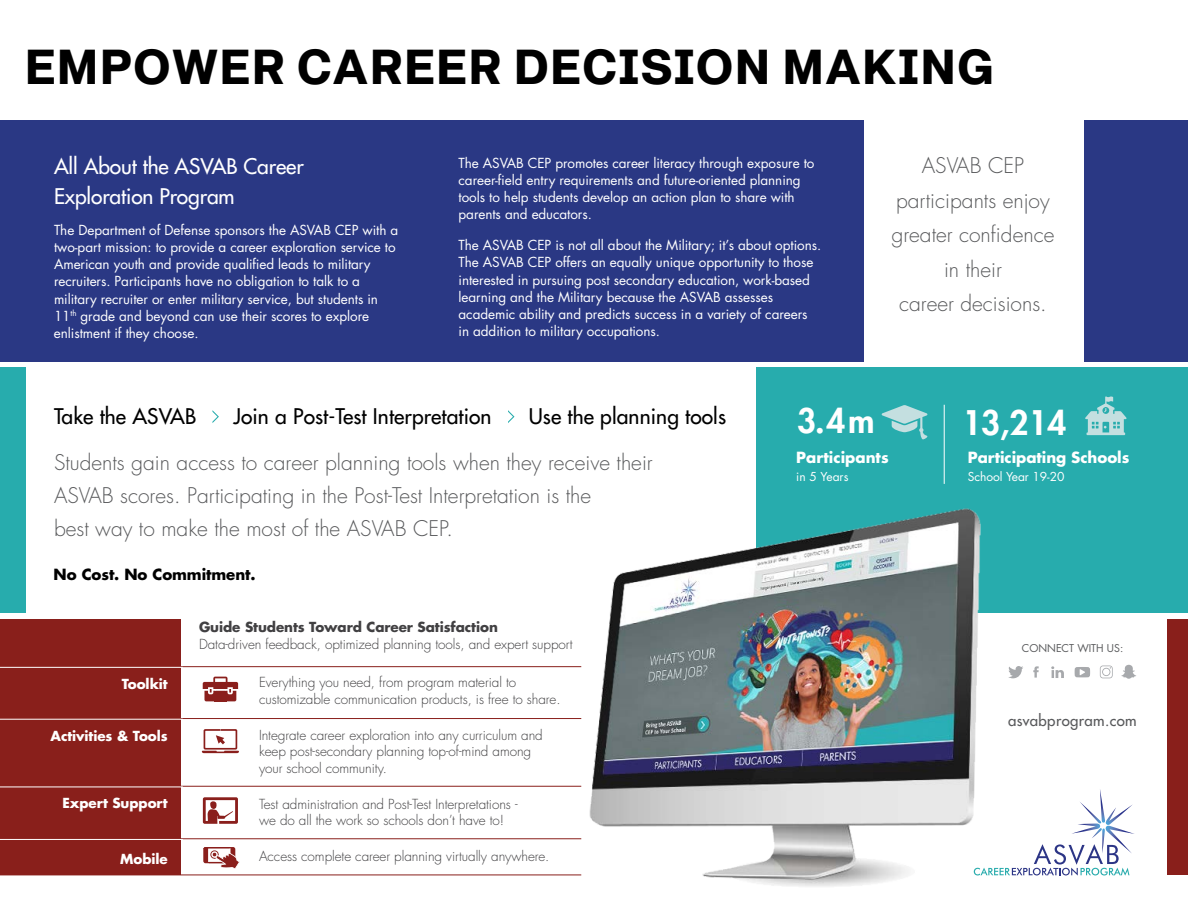
<style>
.page{position:relative;width:1188px;height:918px;background:#fff}
.page>*{position:absolute;margin:0;border:0;box-sizing:border-box;transform-origin:0 0}
.t1{font:48px "G.I. 750";letter-spacing:.03em;color:#000}
.t2{font:800 33px "Futura LT";letter-spacing:-.005em;color:#fff}
.t3{font:300 21px/34.5px "Futura LT";color:#58595b}
.t4{font:21px "Futura LT";letter-spacing:.005em;color:#000}
.t5{font:21px/30px "Futura LT";letter-spacing:-.005em;color:#fff}
.t6{font:700 15px "Futura LT";letter-spacing:-.005em;color:#fff}
.t7{font:700 15px "Futura LT";letter-spacing:-.005em;color:#000}
.t8{font:15px "Futura LT";letter-spacing:.025em;color:#58595b}
.t9{font:13.5px/17.2px "Futura LT";letter-spacing:-.005em;color:#fff}
.t10{font:300 13.5px/16.5px "Futura LT";letter-spacing:-.005em;color:#414042}
.t11{font:700 13.5px "Futura LT";letter-spacing:-.005em;color:#fff}
.t12{font:700 13.5px "Futura LT";letter-spacing:-.005em;color:#414042}
.t13{font:12px "Futura LT";letter-spacing:-.005em;color:#fff}
.t14{font:10.5px "Futura LT";color:#58595b}
</style>
<div class="page">
<div style="left:0;top:120px;width:864px;height:242px;background:#2a3884"></div>
<div style="left:1085px;top:120px;width:103px;height:242px;background:#2a3884"></div>
<div style="left:0;top:619px;width:181px;height:256px;background:#891f1b"></div>
<div style="left:1167px;top:619px;width:21px;height:256px;background:#891f1b"></div>
<div style="left:0;top:367px;width:25px;height:245px;background:#27acad"></div>
<div style="left:756px;top:367px;width:432px;height:245px;background:#27acad"></div>
<img style="left:553px;top:508px;width:440px;height:379px">
<hr style="left:155px;top:839px;width:426px;height:1px;background:#891f1b">
<hr style="left:155px;top:786px;width:426px;height:1px;background:#891f1b">
<hr style="left:155px;top:718px;width:426px;height:1px;background:#891f1b">
<hr style="left:155px;top:666px;width:426px;height:1px;background:#891f1b">
<hr style="left:0;top:875px;width:581px;height:1px;background:#891f1b">
<hr style="left:0;top:839px;width:183px;height:1px;background:#fff">
<hr style="left:0;top:787px;width:183px;height:1px;background:#fff">
<hr style="left:0;top:719px;width:183px;height:1px;background:#fff">
<hr style="left:0;top:667px;width:183px;height:1px;background:#fff">
<svg style="left:212px;top:410px;width:7px;height:13px"></svg>
<svg style="left:508px;top:410px;width:6px;height:13px"></svg>
<svg style="left:203px;top:797px;width:35px;height:27px"></svg>
<svg style="left:203px;top:847px;width:37px;height:22px"></svg>
<svg style="left:202px;top:729px;width:37px;height:24px"></svg>
<svg style="left:203px;top:677px;width:35px;height:24px"></svg>
<div style="left:214px;top:691px;width:13px;height:10px;background:#8a1f1c"></div>
<svg style="left:974px;top:844px;width:155px;height:32px"></svg>
<img style="left:1100px;top:789px;width:5px;height:34px">
<img style="left:1080px;top:801px;width:22px;height:23px">
<img style="left:1105px;top:804px;width:28px;height:21px">
<img style="left:1105px;top:826px;width:29px;height:28px">
<img style="left:1072px;top:824px;width:29px;height:10px">
<svg style="left:1092px;top:828px;width:10px;height:10px"></svg>
<img style="left:1102px;top:829px;width:3px;height:25px">
<hr style="left:944px;top:405px;width:1px;height:79px;background:#fff">
<svg style="left:1085px;top:396px;width:42px;height:39px"></svg>
<svg style="left:882px;top:405px;width:46px;height:35px"></svg>
<svg style="left:1051px;top:666px;width:13px;height:12px"></svg>
<svg style="left:1075px;top:667px;width:15px;height:10px"></svg>
<svg style="left:1008px;top:666px;width:15px;height:12px"></svg>
<svg style="left:1033px;top:666px;width:6px;height:12px"></svg>
<svg style="left:1100px;top:666px;width:13px;height:12px"></svg>
<svg style="left:1121px;top:665px;width:15px;height:14px"></svg>
<h1 class="t1" style="left:25px;top:36px;width:970px">EMPOWER CAREER DECISION MAKING</h1>
<h3 class="t5" style="left:54px;top:151px;width:251px">All About the ASVAB Career<br>Exploration Program</h3>
<p class="t9" style="left:54px;top:221px;width:346px">The Department of Defense sponsors the ASVAB CEP with a two-part mission: to provide a career exploration service to American youth and provide qualified leads to military recruiters. Participants have no obligation to talk to a military recruiter or enter military service, but students in 11<sup>th</sup> grade and beyond can use their scores to explore enlistment if they choose.</p>
<p class="t9" style="left:459px;top:154px;width:357px">The ASVAB CEP promotes career literacy through exposure to career-field entry requirements and future-oriented planning tools to help students develop an action plan to share with parents and educators.</p>
<p class="t9" style="left:459px;top:237px;width:364px">The ASVAB CEP is not all about the Military; it’s about options.<br>The ASVAB CEP offers an equally unique opportunity to those interested in pursuing post secondary education, work-based learning and the Military because the ASVAB assesses academic ability and predicts success in a variety of careers in addition to military occupations.</p>
<h3 class="t3" style="left:892px;top:149px;width:164px;text-align:center">ASVAB CEP participants enjoy greater confidence in their<br>career decisions.</h3>
<h3 class="t4" style="left:54px;top:403px;width:144px">Take the ASVAB</h3>
<h3 class="t4" style="left:233px;top:403px;width:260px">Join a Post-Test Interpretation</h3>
<h3 class="t4" style="left:529px;top:403px;width:199px">Use the planning tools</h3>
<h2 class="t2" style="left:962px;top:401px;width:106px">13,214</h2>
<p class="t6" style="left:968px;top:447px;width:163px">Participating Schools</p>
<p class="t13" style="left:968px;top:469px;width:98px">School Year 19-20</p>
<h2 class="t2" style="left:797px;top:399px;width:79px">3.4m</h2>
<p class="t6" style="left:796px;top:447px;width:94px">Participants</p>
<p class="t13" style="left:796px;top:469px;width:54px">in 5 Years</p>
<h3 class="t3" style="left:54px;top:447px;width:600px;line-height:33px">Students gain access to career planning tools when they receive their<br>ASVAB scores. Participating in the Post-Test Interpretation is the<br>best way to make the most of the ASVAB CEP.</h3>
<p class="t7" style="left:54px;top:565px;width:204px">No Cost. No Commitment.</p>
<p class="t11" style="left:122px;top:675px;width:47px">Toolkit</p>
<p class="t11" style="left:51px;top:727px;width:119px">Activities &amp; Tools</p>
<p class="t11" style="left:63px;top:794px;width:107px">Expert Support</p>
<p class="t11" style="left:120px;top:850px;width:49px">Mobile</p>
<p class="t12" style="left:199px;top:618px;width:300px">Guide Students Toward Career Satisfaction</p>
<p class="t10" style="left:199px;top:636px;width:375px">Data-driven feedback, optimized planning tools, and expert support</p>
<p class="t10" style="left:259px;top:675px;width:303px">Everything you need, from program material to customizable communication products, is free to share.</p>
<p class="t10" style="left:259px;top:727px;width:285px">Integrate career exploration into any curriculum and keep post-secondary planning top-of-mind among your school community.</p>
<p class="t10" style="left:259px;top:796px;width:260px">Test administration and Post-Test Interpretations - we do all the work so schools don’t have to!</p>
<p class="t10" style="left:259px;top:848px;width:292px">Access complete career planning virtually anywhere.</p>
<p class="t14" style="left:1022px;top:641px;width:103px">CONNECT WITH US:</p>
<p class="t8" style="left:1008px;top:711px;width:130px">asvabprogram.com</p>
</div>
